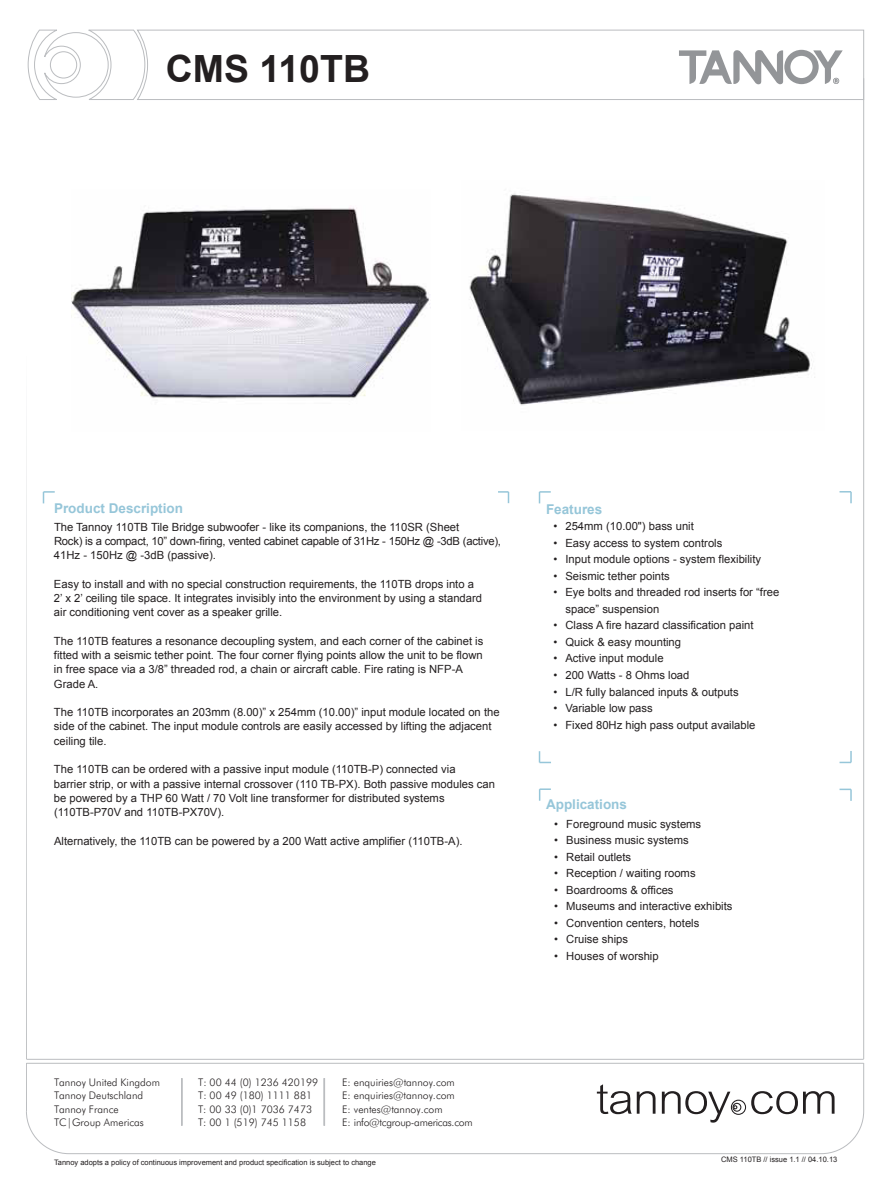
<style>
.page{position:relative;width:893px;height:1191px;background:#fff}
.page>*{position:absolute;margin:0;border:0;box-sizing:border-box;transform-origin:0 0}
.t1{font:700 37.5px "Arial";color:#231f20}
.t2{font:700 13.5px "Arial";color:#96c6d9}
.t3{font:11.25px/14.2px "Arial";color:#231f20}
.t4{font:100 10.5px "Tannoy";color:#231f20}
.t5{font:100 10.5px "Tannoy";letter-spacing:-.025em;color:#231f20}
.t6{font:7.5px "Arial";color:#231f20}
</style>
<div class="page">
<svg style="left:146px;top:29px;width:718px;height:71px"></svg>
<svg style="left:27px;top:29px;width:119px;height:71px"></svg>
<div style="left:50px;top:51px;width:27px;height:27px;border:1px solid #bbbdc0;border-radius:50%"></div>
<svg style="left:26px;top:436px;width:1px;height:675px"></svg>
<svg style="left:26px;top:1060px;width:837px;height:3px"></svg>
<hr style="left:26px;top:1059px;width:838px;height:1px;background:#bbbdc0">
<hr style="left:26px;top:1063px;width:838px;height:1px;background:#bbbdc0">
<div style="left:732px;top:1102px;width:9px;height:9px;border:1px solid #231f20;border-radius:50%"></div>
<div style="left:731px;top:1099px;width:15px;height:15px;border:1px solid #231f20;border-radius:50%"></div>
<svg style="left:751px;top:1091px;width:83px;height:23px"></svg>
<svg style="left:597px;top:1084px;width:59px;height:30px"></svg>
<svg style="left:662px;top:1091px;width:75px;height:31px"></svg>
<hr style="left:181px;top:1078px;width:2px;height:47px;background:#bbbdc0">
<hr style="left:324px;top:1078px;width:1px;height:47px;background:#bbbdc0">
<svg style="left:43px;top:491px;width:12px;height:12px"></svg>
<svg style="left:498px;top:491px;width:11px;height:12px"></svg>
<svg style="left:539px;top:751px;width:12px;height:12px"></svg>
<svg style="left:839px;top:788px;width:13px;height:13px"></svg>
<svg style="left:839px;top:751px;width:13px;height:12px"></svg>
<svg style="left:539px;top:788px;width:12px;height:12px"></svg>
<svg style="left:539px;top:491px;width:12px;height:12px"></svg>
<svg style="left:839px;top:491px;width:13px;height:12px"></svg>
<img style="left:72px;top:207px;width:358px;height:192px">
<img style="left:469px;top:193px;width:346px;height:213px">
<p class="t1" style="left:166px;top:44px;width:206px">CMS 110TB</p>
<p class="t2" style="left:54px;top:499px;width:131px">Product Description</p>
<p class="t3" style="left:54px;top:520px;width:449px">The Tannoy 110TB Tile Bridge subwoofer - like its companions, the 110SR (Sheet<br>Rock) is a compact, 10” down-firing, vented cabinet capable of 31Hz - 150Hz @ -3dB (active),<br>41Hz - 150Hz @ -3dB (passive).</p>
<p class="t3" style="left:54px;top:577px;width:430px">Easy to install and with no special construction requirements, the 110TB drops into a<br>2’ x 2’ ceiling tile space. It integrates invisibly into the environment by using a standard air conditioning vent cover as a speaker grille.</p>
<p class="t3" style="left:54px;top:634px;width:431px">The 110TB features a resonance decoupling system, and each corner of the cabinet is fitted with a seismic tether point. The four corner flying points allow the unit to be flown in free space via a 3/8” threaded rod, a chain or aircraft cable. Fire rating is NFP-A Grade A.</p>
<p class="t3" style="left:54px;top:705px;width:447px">The 110TB incorporates an 203mm (8.00)” x 254mm (10.00)” input module located on the side of the cabinet. The input module controls are easily accessed by lifting the adjacent ceiling tile.</p>
<p class="t3" style="left:54px;top:762px;width:443px">The 110TB can be ordered with a passive input module (110TB-P) connected via<br>barrier strip, or with a passive internal crossover (110 TB-PX). Both passive modules can be powered by a THP 60 Watt / 70 Volt line transformer for distributed systems (110TB-P70V and 110TB-PX70V).</p>
<p class="t3" style="left:54px;top:833px;width:410px">Alternatively, the 110TB can be powered by a 200 Watt active amplifier (110TB-A).</p>
<p class="t2" style="left:546px;top:500px;width:58px">Features</p>
<p class="t3" style="left:554px;top:519px;width:142px">• 254mm (10.00") bass unit</p>
<p class="t3" style="left:554px;top:536px;width:170px">• Easy access to system controls</p>
<p class="t3" style="left:554px;top:552px;width:209px">• Input module options - system flexibility</p>
<p class="t3" style="left:554px;top:569px;width:118px">• Seismic tether points</p>
<p class="t3" style="left:565px;top:584px;width:215px;line-height:16.5px;text-indent:-12px">• Eye bolts and threaded rod inserts for “free space” suspension</p>
<p class="t3" style="left:554px;top:618px;width:202px">• Class A fire hazard classification paint</p>
<p class="t3" style="left:554px;top:635px;width:129px">• Quick &amp; easy mounting</p>
<p class="t3" style="left:554px;top:651px;width:112px">• Active input module</p>
<p class="t3" style="left:554px;top:668px;width:137px">• 200 Watts - 8 Ohms load</p>
<p class="t3" style="left:554px;top:684px;width:187px">• L/R fully balanced inputs &amp; outputs</p>
<p class="t3" style="left:554px;top:701px;width:101px">• Variable low pass</p>
<p class="t3" style="left:554px;top:717px;width:203px">• Fixed 80Hz high pass output available</p>
<p class="t2" style="left:546px;top:795px;width:83px">Applications</p>
<p class="t3" style="left:554px;top:816px;width:148px">• Foreground music systems</p>
<p class="t3" style="left:554px;top:833px;width:136px">• Business music systems</p>
<p class="t3" style="left:554px;top:849px;width:78px">• Retail outlets</p>
<p class="t3" style="left:554px;top:866px;width:143px">• Reception / waiting rooms</p>
<p class="t3" style="left:554px;top:882px;width:121px">• Boardrooms &amp; offices</p>
<p class="t3" style="left:554px;top:899px;width:180px">• Museums and interactive exhibits</p>
<p class="t3" style="left:554px;top:915px;width:147px">• Convention centers, hotels</p>
<p class="t3" style="left:554px;top:932px;width:75px">• Cruise ships</p>
<p class="t3" style="left:554px;top:948px;width:106px">• Houses of worship</p>
<p class="t4" style="left:54px;top:1075px;width:108px">Tannoy United Kingdom</p>
<p class="t4" style="left:198px;top:1075px;width:122px">T: 00 44 (0) 1236 420199</p>
<p class="t4" style="left:342px;top:1075px;width:114px">E: enquiries@tannoy.com</p>
<p class="t4" style="left:54px;top:1089px;width:91px">Tannoy Deutschland</p>
<p class="t4" style="left:198px;top:1089px;width:115px">T: 00 49 (180) 1111 881</p>
<p class="t4" style="left:342px;top:1089px;width:114px">E: enquiries@tannoy.com</p>
<p class="t4" style="left:54px;top:1102px;width:66px">Tannoy France</p>
<p class="t4" style="left:198px;top:1102px;width:115px">T: 00 33 (0)1 7036 7473</p>
<p class="t4" style="left:342px;top:1102px;width:102px">E: ventes@tannoy.com</p>
<p class="t4" style="left:54px;top:1116px;width:91px">TC|Group Americas</p>
<p class="t4" style="left:198px;top:1116px;width:109px">T: 00 1 (519) 745 1158</p>
<p class="t5" style="left:342px;top:1116px;width:132px">E: info@tcgroup-americas.com</p>
<p class="t6" style="left:54px;top:1157px;width:323px">Tannoy adopts a policy of continuous improvement and product specification is subject to change</p>
<p class="t6" style="left:721px;top:1154px;width:118px">CMS 110TB // issue 1.1 // 04.10.13</p>
</div>
